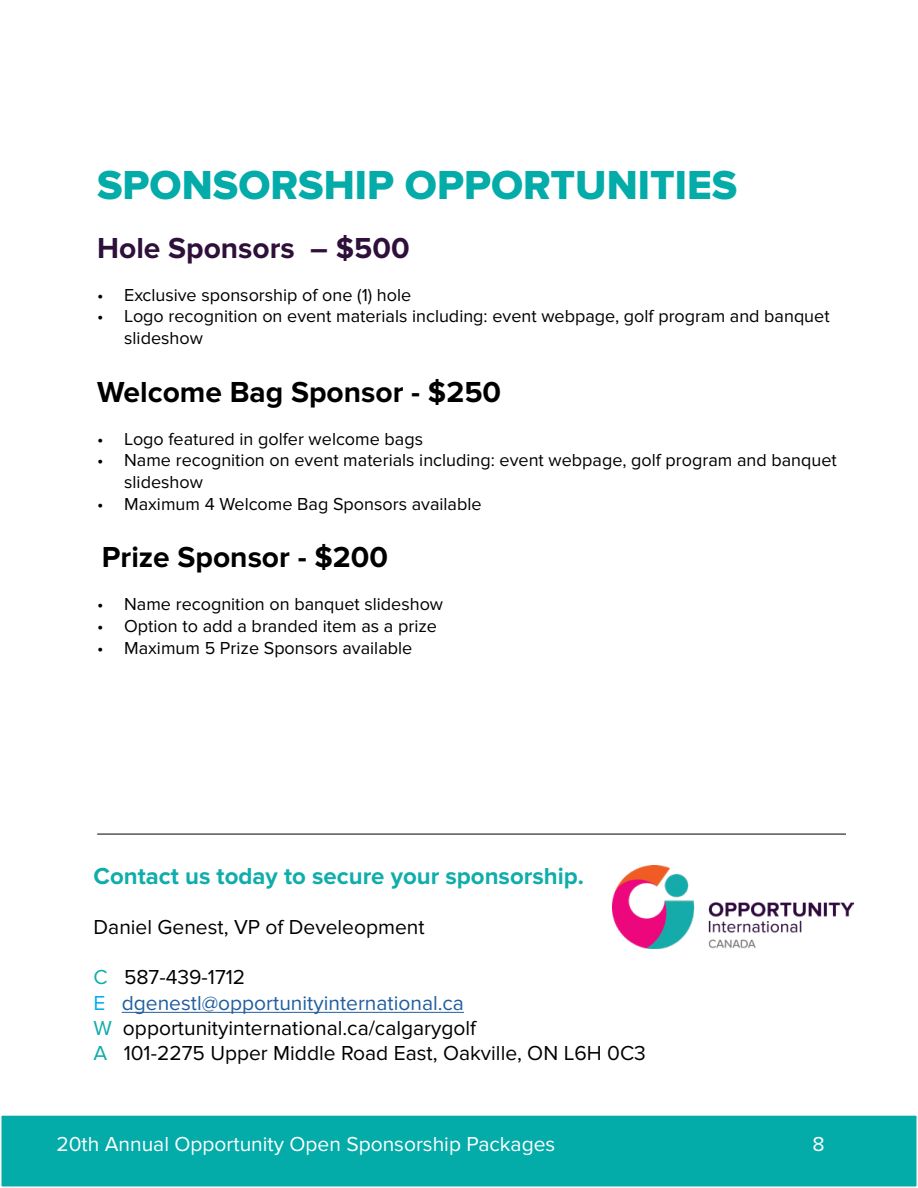
<style>
.page{position:relative;width:918px;height:1188px;background:#fff}
.page>*{position:absolute;margin:0;border:0;box-sizing:border-box;transform-origin:0 0}
.t1{font:42px "Proxima Nova Extrabld";color:#03aba9}
.t2{font:700 30px "Proxima Nova";color:#000}
.t3{font:700 30px "Proxima Nova";color:#2e103b}
.t4{font:700 24px "Proxima Nova";color:#0fadab}
.t5{font:21px/25.2px "Proxima Nova";color:#000}
.t6{font:21px "Proxima Nova";color:#fff}
.t7{font:18px/21.6px "Proxima Nova";color:#000}
.s1{color:#0fadab}
.s2{color:#00aeef}
.s3{color:#215e9e}
</style>
<div class="page">
<div style="left:0;top:1114px;width:918px;height:74px;background:#03aba9;border:2px solid #fff"></div>
<hr style="left:122px;top:1012px;width:342px;height:1px;background:#215e9e">
<hr style="left:97px;top:834px;width:749px;height:1px;background:#000">
<img style="left:612px;top:866px;width:241px;height:83px">
<h1 class="t1" style="left:97px;top:166px;width:642px">SPONSORSHIP OPPORTUNITIES</h1>
<h2 class="t3" style="left:97px;top:230px;width:314px">Hole Sponsors – $500</h2>
<p class="t7" style="left:97px;top:284px;width:316px">• Exclusive sponsorship of one (1) hole</p>
<p class="t7" style="left:124px;top:306px;width:707px;text-indent:-27px">• Logo recognition on event materials including: event webpage, golf program and banquet slideshow</p>
<h2 class="t2" style="left:97px;top:374px;width:405px">Welcome Bag Sponsor - $250</h2>
<p class="t7" style="left:97px;top:428px;width:327px">• Logo featured in golfer welcome bags</p>
<p class="t7" style="left:124px;top:450px;width:714px;text-indent:-27px">• Name recognition on event materials including: event webpage, golf program and banquet slideshow</p>
<p class="t7" style="left:97px;top:493px;width:386px">• Maximum 4 Welcome Bag Sponsors available</p>
<h2 class="t2" style="left:102px;top:540px;width:288px">Prize Sponsor - $200</h2>
<p class="t7" style="left:97px;top:594px;width:347px">• Name recognition on banquet slideshow</p>
<p class="t7" style="left:97px;top:616px;width:341px">• Option to add a branded item as a prize</p>
<p class="t7" style="left:97px;top:637px;width:317px">• Maximum 5 Prize Sponsors available</p>
<h3 class="t4" style="left:94px;top:862px;width:492px">Contact us today to secure your sponsorship.</h3>
<p class="t5" style="left:94px;top:915px;width:333px">Daniel Genest, VP of Develeopment</p>
<p class="t5" style="left:94px;top:965px;width:554px"><span class="s1">C</span> 587-439-1712<br><span class="s2">E</span> <span class="s3">dgenestl@opportunityinternational.ca<br></span><span class="s1">W</span> opportunityinternational.ca/calgarygolf<br><span class="s1">A</span> 101-2275 Upper Middle Road East, Oakville, ON L6H 0C3</p>
<p class="t6" style="left:56px;top:1132px;width:500px">20th Annual Opportunity Open Sponsorship Packages</p>
<p class="t6" style="left:812px;top:1132px;width:14px">8</p>
</div>
